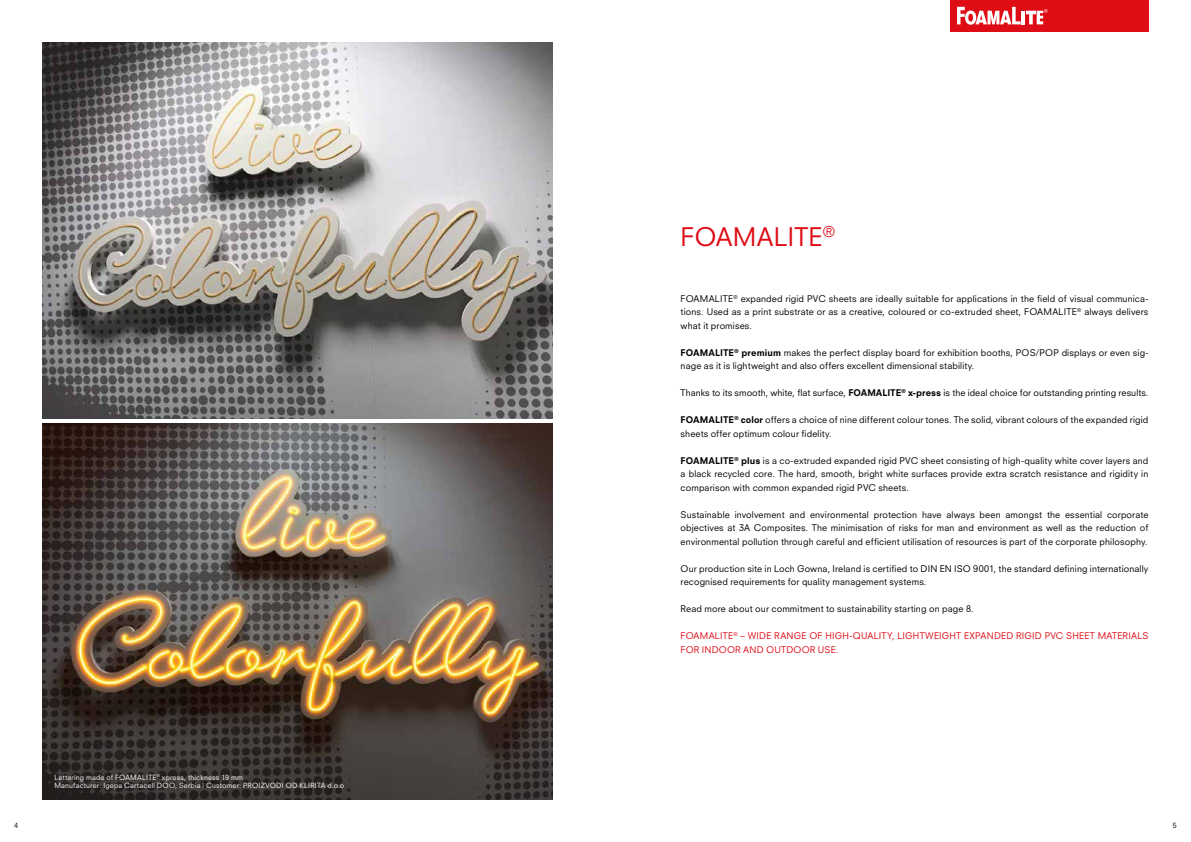
<style>
.page{position:relative;width:1191px;height:842px;background:#fff}
.page>*{position:absolute;margin:0;border:0;box-sizing:border-box;transform-origin:0 0}
.t1{font:25px "Neuzeit SLT Std";letter-spacing:.005em;color:#de0c15}
.t2{font:9px/13.5px "Neuzeit SLT Std";letter-spacing:.015em;color:#000;text-align:justify}
.t3{font:9px/13.5px "Neuzeit SLT Std";letter-spacing:.02em;color:#de0c15}
.t4{font:7px/8.4px "Neuzeit SLT Std";letter-spacing:.025em;color:#fff}
.t5{font:7px "Neuzeit SLT Std";color:#000}
.s1{font-weight:800}
</style>
<div class="page">
<img style="left:43px;top:424px;width:510px;height:375px">
<img style="left:43px;top:43px;width:510px;height:375px">
<div style="left:950px;top:0;width:198px;height:31px;background:#de0c15"></div>
<hr style="left:1021px;top:11px;width:4px;height:13px;background:#fff">
<svg style="left:1026px;top:9px;width:21px;height:15px"></svg>
<svg style="left:957px;top:7px;width:63px;height:18px"></svg>
<h1 class="t1" style="left:680px;top:221px;width:156px">FOAMALITE<sup>®</sup></h1>
<p class="t4" style="left:54px;top:773px;width:291px">Lettering made of FOAMALITE<sup>®</sup> xpress, thickness 19 mm<br>Manufacturer: Igepa Cartacell DOO, Serbia | Customer: PROIZVODI OD KLIRITA d.o.o</p>
<p class="t2" style="left:680px;top:291px;width:469px">FOAMALITE<sup>®</sup> expanded rigid PVC sheets are ideally suitable for applications in the field of visual communica&shy;tions. Used as a print substrate or as a creative, coloured or co-extruded sheet, FOAMALITE<sup>®</sup> always delivers what it promises.</p>
<p class="t2" style="left:680px;top:345px;width:469px"><span class="s1">FOAMALITE</span><sup>®</sup> <span class="s1">premium</span> makes the perfect display board for exhibition booths, POS/POP displays or even sig&shy;nage as it is lightweight and also offers excellent dimensional stability.</p>
<p class="t2" style="left:680px;top:386px;width:469px">Thanks to its smooth, white, flat surface, <span class="s1">FOAMALITE</span><sup>®</sup> <span class="s1">x‑press</span> is the ideal choice for outstanding printing results.</p>
<p class="t2" style="left:680px;top:413px;width:469px"><span class="s1">FOAMALITE</span><sup>®</sup> <span class="s1">color</span> offers a choice of nine different colour tones. The solid, vibrant colours of the expanded rigid sheets offer optimum colour fidelity.</p>
<p class="t2" style="left:680px;top:453px;width:469px"><span class="s1">FOAMALITE</span><sup>®</sup> <span class="s1">plus</span> is a co-extruded expanded rigid PVC sheet consisting of high-quality white cover layers and a black recycled core. The hard, smooth, bright white surfaces provide extra scratch resistance and rigidity in comparison with common expanded rigid PVC sheets.</p>
<p class="t2" style="left:680px;top:507px;width:469px">Sustainable involvement and environmental protection have always been amongst the essential corporate objectives at 3A Composites. The minimisation of risks for man and environment as well as the reduction of environmental pollution through careful and efficient utilisation of resources is part of the corporate philosophy.</p>
<p class="t2" style="left:680px;top:561px;width:469px">Our production site in Loch Gowna, Ireland is certified to DIN EN ISO 9001, the standard defining internationally recognised requirements for quality management systems.</p>
<p class="t2" style="left:680px;top:602px;width:295px">Read more about our commitment to sustainability starting on page 8.</p>
<p class="t3" style="left:680px;top:629px;width:469px">FOAMALITE<sup>®</sup> – WIDE RANGE OF HIGH-QUALITY, LIGHTWEIGHT EXPANDED RIGID PVC SHEET MATERIALS<br>FOR INDOOR AND OUTDOOR USE.</p>
<p class="t5" style="left:14px;top:821px;width:5px">4</p>
<p class="t5" style="left:1172px;top:821px;width:5px">5</p>
</div>
